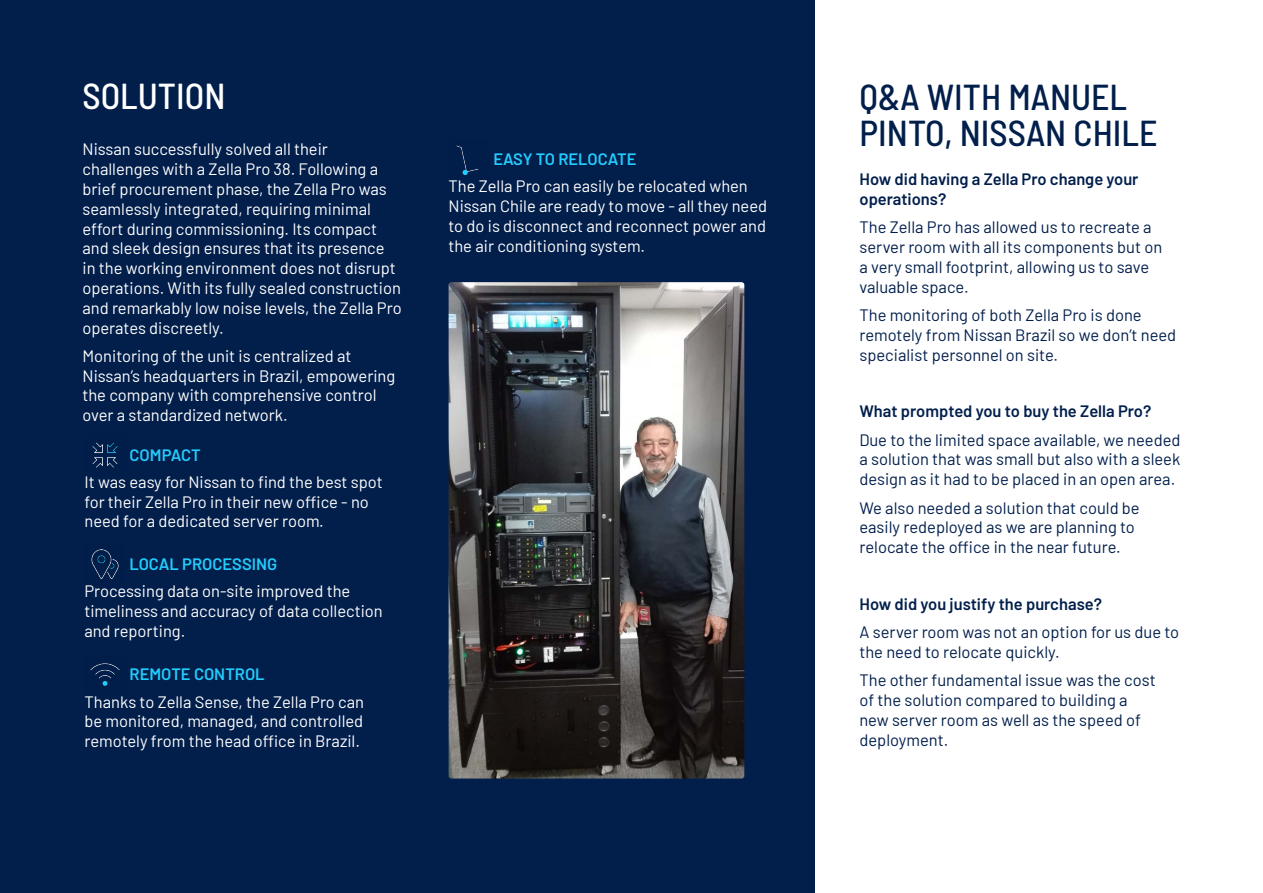
<style>
.page{position:relative;width:1263px;height:893px;background:#fff}
.page>*{position:absolute;margin:0;border:0;box-sizing:border-box;transform-origin:0 0}
.t1{font:500 semi-condensed 36px/36px "Barlow";color:#021f4c}
.t2{font:500 semi-condensed 36px "Barlow";color:#fff}
.t3{font:16.5px/19.8px "Barlow";color:#fff}
.t4{font:16.5px/19.8px "Barlow";color:#021f4c}
.t5{font:600 16.5px/19.8px "Barlow";color:#021f4c}
.t6{font:600 16.5px "Barlow";color:#23ccfe}
</style>
<div class="page">
<div style="left:0;top:0;width:814px;height:893px;background:#021f4c"></div>
<img style="left:449px;top:282px;width:295px;height:496px">
<img style="left:90px;top:663px;width:30px;height:23px">
<img style="left:92px;top:442px;width:26px;height:26px">
<img style="left:456px;top:145px;width:23px;height:30px">
<img style="left:91px;top:549px;width:28px;height:30px">
<h1 class="t2" style="left:82px;top:70px;width:144px">SOLUTION</h1>
<p class="t3" style="left:83px;top:138px;width:321px">Nissan successfully solved all their challenges with a Zella Pro 38. Following a brief procurement phase, the Zella Pro was seamlessly integrated, requiring minimal effort during commissioning. Its compact and sleek design ensures that its presence in the working environment does not disrupt operations. With its fully sealed construction and remarkably low noise levels, the Zella Pro operates discreetly.</p>
<p class="t3" style="left:83px;top:345px;width:314px">Monitoring of the unit is centralized at Nissan’s headquarters in Brazil, empowering the company with comprehensive control over a standardized network.</p>
<p class="t6" style="left:130px;top:442px;width:73px">COMPACT</p>
<p class="t3" style="left:85px;top:471px;width:300px">It was easy for Nissan to find the best spot for their Zella Pro in their new office - no need for a dedicated server room.</p>
<p class="t6" style="left:129px;top:552px;width:149px">LOCAL PROCESSING</p>
<p class="t3" style="left:84px;top:580px;width:300px">Processing data on-site improved the timeliness and accuracy of data collection and reporting.</p>
<p class="t6" style="left:130px;top:662px;width:137px">REMOTE CONTROL</p>
<p class="t3" style="left:85px;top:690px;width:281px;text-align:justify">Thanks to Zella Sense, the Zella Pro can be monitored, managed, and controlled remotely from the head office in Brazil.</p>
<p class="t6" style="left:493px;top:147px;width:144px">EASY TO RELOCATE</p>
<p class="t3" style="left:448px;top:175px;width:320px">The Zella Pro can easily be relocated when Nissan Chile are ready to move - all they need to do is disconnect and reconnect power and the air conditioning system.</p>
<h1 class="t1" style="left:859px;top:76px;width:300px">Q&amp;A WITH MANUEL<br>PINTO, NISSAN CHILE</h1>
<p class="t5" style="left:859px;top:168px;width:280px">How did having a Zella Pro change your operations?</p>
<p class="t4" style="left:859px;top:216px;width:304px">The Zella Pro has allowed us to recreate a server room with all its components but on a very small footprint, allowing us to save valuable space.</p>
<p class="t4" style="left:859px;top:304px;width:318px">The monitoring of both Zella Pro is done remotely from Nissan Brazil so we don’t need specialist personnel on site.</p>
<p class="t5" style="left:859px;top:400px;width:293px">What prompted you to buy the Zella Pro?</p>
<p class="t4" style="left:859px;top:428px;width:322px;text-align:justify">Due to the limited space available, we needed a solution that was small but also with a sleek design as it had to be placed in an open area.</p>
<p class="t4" style="left:859px;top:496px;width:282px">We also needed a solution that could be easily redeployed as we are planning to relocate the office in the near future.</p>
<p class="t5" style="left:859px;top:593px;width:244px">How did you justify the purchase?</p>
<p class="t4" style="left:859px;top:621px;width:321px">A server room was not an option for us due to the need to relocate quickly.</p>
<p class="t4" style="left:859px;top:669px;width:298px">The other fundamental issue was the cost of the solution compared to building a new server room as well as the speed of deployment.</p>
</div>
